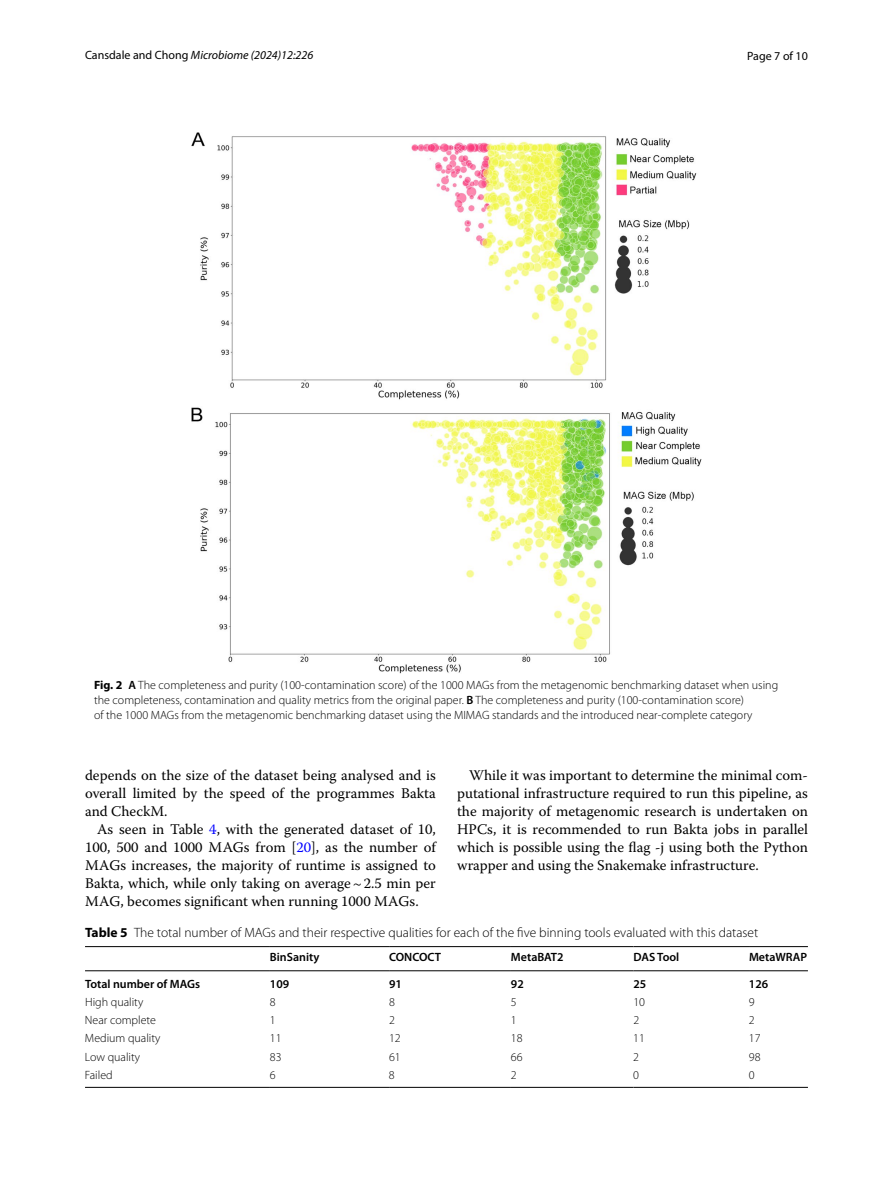
<style>
.page{position:relative;width:893px;height:1187px;background:#fff}
.page>*{position:absolute;margin:0;border:0;box-sizing:border-box;transform-origin:0 0}
.t1{font:14.7px/18px "Warnock Pro";color:#000;text-align:justify}
.t2{font:300 13.5px "Myriad Pro";color:#000}
.t3{font:300 12px/15px "Myriad Pro";color:#000}
.t4{font:600 12px "Myriad Pro";color:#000}
.t5{font:italic 12px "Myriad Pro";color:#000}
.t6{font:12px "Myriad Pro";color:#000}
.s1{font-style:normal}
.s2{font-weight:700}
.s3{font-weight:600}
.s4{color:#00f}
</style>
<div class="page">
<img style="left:191px;top:133px;width:511px;height:540px">
<hr style="left:85px;top:946px;width:185px;height:1px;background:#000">
<hr style="left:85px;top:970px;width:185px;height:1px;background:#000">
<hr style="left:270px;top:946px;width:119px;height:1px;background:#000">
<hr style="left:270px;top:970px;width:119px;height:1px;background:#000">
<hr style="left:389px;top:946px;width:122px;height:1px;background:#000">
<hr style="left:389px;top:970px;width:122px;height:1px;background:#000">
<hr style="left:511px;top:946px;width:122px;height:1px;background:#000">
<hr style="left:511px;top:970px;width:122px;height:1px;background:#000">
<hr style="left:633px;top:946px;width:116px;height:1px;background:#000">
<hr style="left:633px;top:970px;width:116px;height:1px;background:#000">
<hr style="left:749px;top:946px;width:59px;height:1px;background:#000">
<hr style="left:749px;top:970px;width:59px;height:1px;background:#000">
<hr style="left:85px;top:1086px;width:185px;height:1px;background:#000">
<hr style="left:270px;top:1086px;width:119px;height:1px;background:#000">
<hr style="left:389px;top:1086px;width:122px;height:1px;background:#000">
<hr style="left:511px;top:1086px;width:122px;height:1px;background:#000">
<hr style="left:633px;top:1086px;width:116px;height:1px;background:#000">
<hr style="left:749px;top:1086px;width:59px;height:1px;background:#000">
<p class="t5" style="left:85px;top:48px;width:230px"><span class="s1">Cansdale and Chong</span> Microbiome (2024) 12:226</p>
<p class="t6" style="left:747px;top:48px;width:62px">Page 7 of 10</p>
<p class="t3" style="left:94px;top:677px;width:686px"><span class="s2">Fig. 2</span> <span class="s3">A</span> The completeness and purity (100-contamination score) of the 1000 MAGs from the metagenomic benchmarking dataset when using the completeness, contamination and quality metrics from the original paper. <span class="s3">B</span> The completeness and purity (100-contamination score)<br>of the 1000 MAGs from the metagenomic benchmarking dataset using the MIMAG standards and the introduced near-complete category</p>
<p class="t1" style="left:85px;top:766px;width:352px">depends on the size of the dataset being analysed and is overall limited by the speed of the programmes Bakta and CheckM.</p>
<p class="t1" style="left:85px;top:820px;width:352px;text-indent:12px">As seen in Table <span class="s4">4</span>, with the generated dataset of 10, 100, 500 and 1000 MAGs from [<span class="s4">20</span>], as the number of MAGs increases, the majority of runtime is assigned to Bakta, which, while only taking on average~2.5 min per MAG, becomes significant when running 1000 MAGs.</p>
<p class="t1" style="left:457px;top:766px;width:352px;text-indent:12px">While it was important to determine the minimal com&shy;putational infrastructure required to run this pipeline, as the majority of metagenomic research is undertaken on HPCs, it is recommended to run Bakta jobs in parallel which is possible using the flag -j using both the Python wrapper and using the Snakemake infrastructure.</p>
<p class="t2" style="left:85px;top:924px;width:675px"><span class="s2">Table 5</span> The total number of MAGs and their respective qualities for each of the five binning tools evaluated with this dataset</p>
<p class="t4" style="left:270px;top:949px;width:51px">BinSanity</p>
<p class="t4" style="left:389px;top:949px;width:54px">CONCOCT</p>
<p class="t4" style="left:511px;top:949px;width:54px">MetaBAT2</p>
<p class="t4" style="left:633px;top:949px;width:47px">DAS Tool</p>
<p class="t4" style="left:749px;top:949px;width:60px">MetaWRAP</p>
<p class="t4" style="left:85px;top:976px;width:117px">Total number of MAGs</p>
<p class="t4" style="left:270px;top:976px;width:21px">109</p>
<p class="t4" style="left:389px;top:976px;width:14px">91</p>
<p class="t4" style="left:511px;top:976px;width:14px">92</p>
<p class="t4" style="left:633px;top:976px;width:14px">25</p>
<p class="t4" style="left:749px;top:976px;width:21px">126</p>
<p class="t3" style="left:85px;top:994px;width:60px">High quality</p>
<p class="t3" style="left:270px;top:994px;width:7px">8</p>
<p class="t3" style="left:389px;top:994px;width:7px">8</p>
<p class="t3" style="left:511px;top:994px;width:7px">5</p>
<p class="t3" style="left:633px;top:994px;width:13px">10</p>
<p class="t3" style="left:749px;top:994px;width:7px">9</p>
<p class="t3" style="left:85px;top:1012px;width:73px">Near complete</p>
<p class="t3" style="left:270px;top:1012px;width:7px">1</p>
<p class="t3" style="left:389px;top:1012px;width:7px">2</p>
<p class="t3" style="left:511px;top:1012px;width:7px">1</p>
<p class="t3" style="left:633px;top:1012px;width:7px">2</p>
<p class="t3" style="left:749px;top:1012px;width:7px">2</p>
<p class="t3" style="left:85px;top:1031px;width:77px">Medium quality</p>
<p class="t3" style="left:270px;top:1031px;width:13px">11</p>
<p class="t3" style="left:389px;top:1031px;width:13px">12</p>
<p class="t3" style="left:511px;top:1031px;width:13px">18</p>
<p class="t3" style="left:633px;top:1031px;width:13px">11</p>
<p class="t3" style="left:749px;top:1031px;width:13px">17</p>
<p class="t3" style="left:85px;top:1049px;width:57px">Low quality</p>
<p class="t3" style="left:270px;top:1049px;width:13px">83</p>
<p class="t3" style="left:389px;top:1049px;width:13px">61</p>
<p class="t3" style="left:511px;top:1049px;width:13px">66</p>
<p class="t3" style="left:633px;top:1049px;width:7px">2</p>
<p class="t3" style="left:749px;top:1049px;width:13px">98</p>
<p class="t3" style="left:85px;top:1067px;width:29px">Failed</p>
<p class="t3" style="left:270px;top:1067px;width:7px">6</p>
<p class="t3" style="left:389px;top:1067px;width:7px">8</p>
<p class="t3" style="left:511px;top:1067px;width:7px">2</p>
<p class="t3" style="left:633px;top:1067px;width:7px">0</p>
<p class="t3" style="left:749px;top:1067px;width:7px">0</p>
</div>
